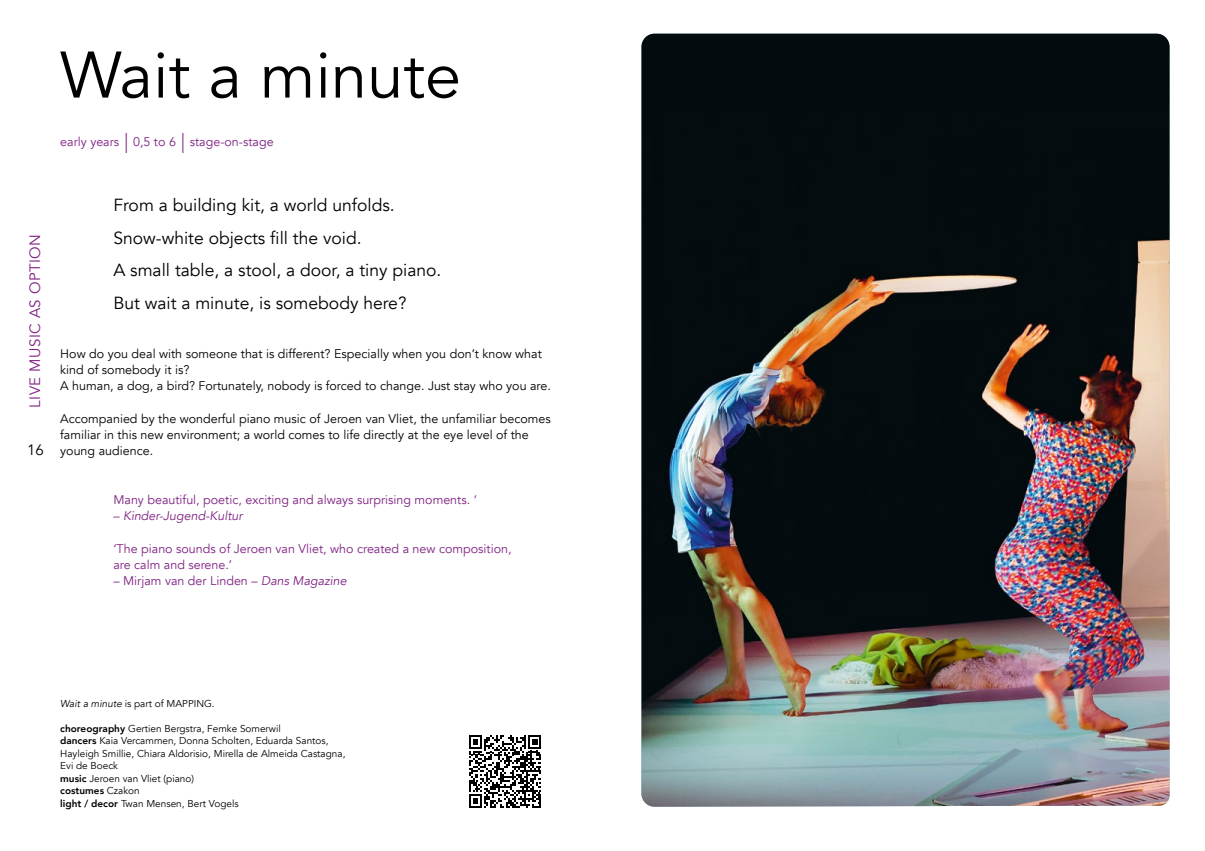
<style>
.page{position:relative;width:1205px;height:851px;background:#fff}
.page>*{position:absolute;margin:0;border:0;box-sizing:border-box;transform-origin:0 0}
.t1{font:65px "Avenir";color:#000}
.t2{font:17.5px/32.5px "Avenir";color:#000}
.t3{font:15px "Avenir";letter-spacing:.03em;color:#7f2082}
.t4{font:15px "Avenir";color:#000}
.t5{font:12.5px/16.2px "Avenir";color:#000}
.t6{font:12.5px/16.2px "Avenir";color:#7f2082}
.t7{font:italic 12.5px "Avenir";color:#7f2082}
.t8{font:10px/12.5px "Avenir";color:#000}
.s1{font-weight:300;font-size:20px}
.s2{font-style:normal}
.s3{font-style:italic}
.s4{font-weight:800}
</style>
<div class="page">
<img style="left:641px;top:34px;width:528px;height:772px">
<svg style="left:469px;top:735px;width:72px;height:72px"></svg>
<h1 class="t1" style="left:60px;top:36px;width:402px">Wait a minute</h1>
<p class="t6" style="left:60px;top:134px;width:215px">early years <span class="s1">|</span> 0,5 to 6 <span class="s1">|</span> stage-on-stage</p>
<p class="t3" style="left:26px;top:407px;width:175px;rotate:-90deg">LIVE MUSIC AS OPTION</p>
<p class="t4" style="left:27px;top:441px;width:18px">16</p>
<h2 class="t2" style="left:113px;top:189px;width:329px">From a building kit, a world unfolds.<br>Snow-white objects fill the void.<br>A small table, a stool, a door, a tiny piano.<br>But wait a minute, is somebody here?</h2>
<p class="t5" style="left:60px;top:345px;width:492px">How do you deal with someone that is different? Especially when you don’t know what kind of somebody it is?<br>A human, a dog, a bird? Fortunately, nobody is forced to change. Just stay who you are.</p>
<p class="t5" style="left:60px;top:410px;width:492px">Accompanied by the wonderful piano music of Jeroen van Vliet, the unfamiliar becomes familiar in this new environment; a world comes to life directly at the eye level of the young audience.</p>
<p class="t6" style="left:113px;top:492px;width:365px">Many beautiful, poetic, exciting and always surprising moments. ‘</p>
<p class="t7" style="left:113px;top:508px;width:131px"><span class="s2">–</span> Kinder-Jugend-Kultur</p>
<p class="t6" style="left:113px;top:540px;width:400px">‘The piano sounds of Jeroen van Vliet, who created a new composition, are calm and serene.’</p>
<p class="t6" style="left:113px;top:573px;width:235px">– Mirjam van der Linden – <span class="s3">Dans Magazine</span></p>
<p class="t8" style="left:60px;top:697px;width:156px"><span class="s3">Wait a minute</span> is part of MAPPING.</p>
<p class="t8" style="left:60px;top:722px;width:287px"><span class="s4">choreography</span> Gertien Bergstra, Femke Somerwil<br><span class="s4">dancers</span> Kaia Vercammen, Donna Scholten, Eduarda Santos, Hayleigh Smillie, Chiara Aldorisio, Mirella de Almeida Castagna, Evi de Boeck<br><span class="s4">music</span> Jeroen van Vliet (piano)<br><span class="s4">costumes</span> Czakon<br><span class="s4">light / decor</span> Twan Mensen, Bert Vogels</p>
</div>
